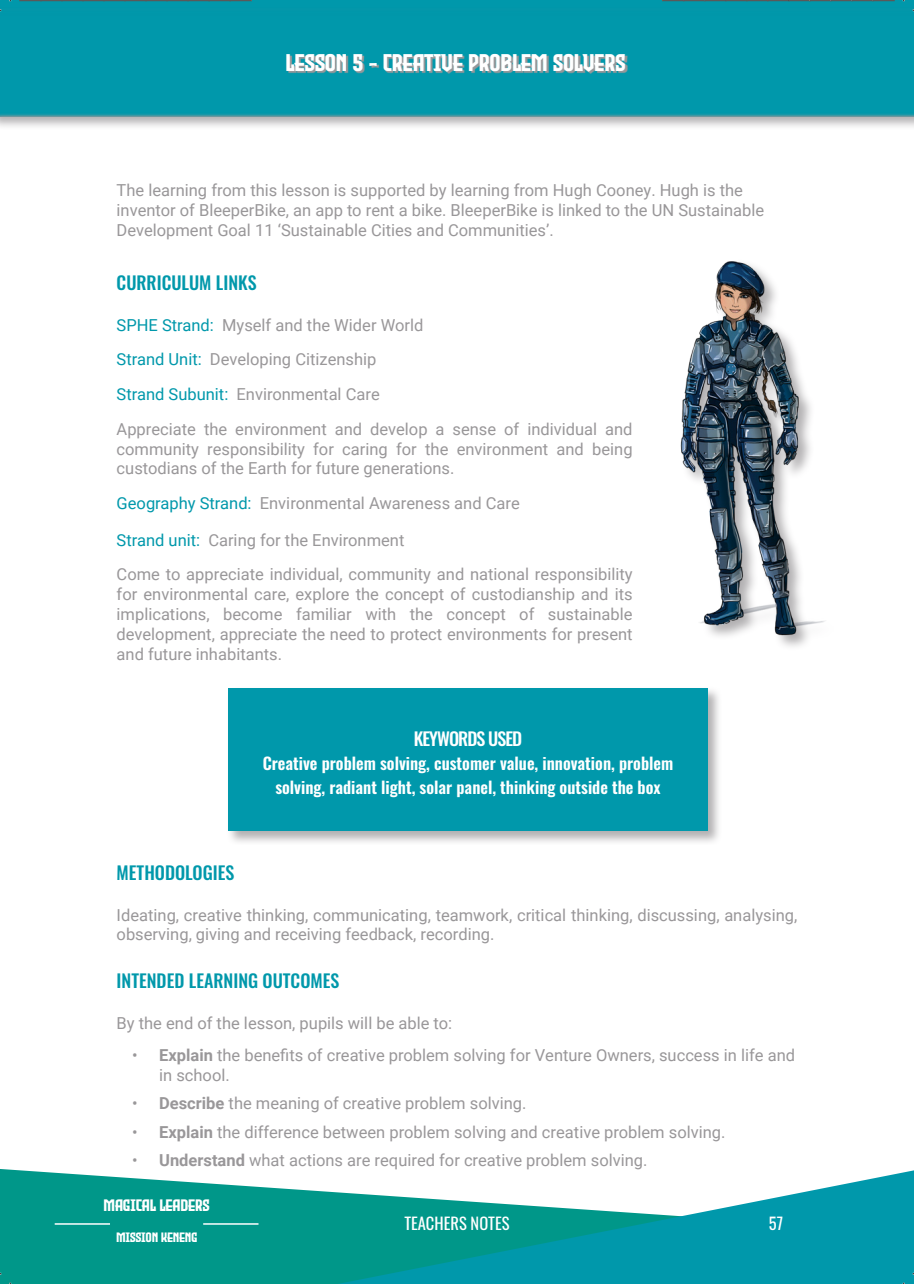
<style>
.page{position:relative;width:914px;height:1284px;background:#fff}
.page>*{position:absolute;margin:0;border:0;box-sizing:border-box;transform-origin:0 0}
.t1{font:24px "Evil Empire";color:#fff}
.t2{font:500 18px "Oswald";color:#0098ab}
.Text_Box_-Title{font:500 18px "Oswald";letter-spacing:-.05em;color:#fff}
.t3{font:16.5px/19.8px "Roboto";color:#999799}
.Text_Box_-_Text{font:600 16.5px/24px "Oswald";color:#fff;text-align:center}
.t4{font:16.5px "Oswald";color:#fff}
.t5{font:16.5px "Evil Empire";color:#fff}
.t6{font:13.5px "Evil Empire";color:#fff}
.s1{color:#0098ab}
.s2{font-weight:700}
</style>
<div class="page">
<div style="left:226px;top:686px;width:496px;height:159px;background:#999799;opacity:.75"></div>
<div style="left:228px;top:688px;width:479px;height:142px;background:#0098ab"></div>
<img style="left:680px;top:261px;width:145px;height:386px">
<svg style="left:0;top:1169px;width:281px;height:114px;background:#16a093"></svg>
<svg style="left:281px;top:1170px;width:632px;height:113px"></svg>
<hr style="left:55px;top:1223px;width:55px;height:1px;background:#fff">
<hr style="left:203px;top:1223px;width:55px;height:1px;background:#fff">
<div style="left:0;top:0;width:913px;height:117px;background:#0098ab"></div>
<div style="left:0;top:8px;width:913px;height:122px;background:#999799;opacity:.75"></div>
<svg style="left:0;top:9px;width:913px;height:107px"></svg>
<svg style="left:288px;top:55px;width:339px;height:19px"></svg>
<svg style="left:19px;top:0;width:233px;height:1px"></svg>
<svg style="left:662px;top:0;width:232px;height:1px"></svg>
<h1 class="t1" style="left:286px;top:50px;width:341px">LESSON 5 - CREATIVE PROBLEM SOLVERS</h1>
<p class="t3" style="left:117px;top:180px;width:649px">The learning from this lesson is supported by learning from Hugh Cooney. Hugh is the inventor of BleeperBike, an app to rent a bike. BleeperBike is linked to the UN Sustainable<br>Development Goal 11 ‘Sustainable Cities and Communities’.</p>
<p class="t2" style="left:117px;top:273px;width:141px">CURRICULUM LINKS</p>
<p class="t3" style="left:117px;top:314px;width:308px"><span class="s1">SPHE Strand:</span> Myself and the Wider World</p>
<p class="t3" style="left:117px;top:349px;width:261px"><span class="s1">Strand Unit:</span> Developing Citizenship</p>
<p class="t3" style="left:117px;top:383px;width:265px"><span class="s1">Strand Subunit:</span> Environmental Care</p>
<p class="t3" style="left:117px;top:418px;width:517px;text-align:justify">Appreciate the environment and develop a sense of individual and community responsibility for caring for the environment and being custodians of the Earth for future generations.</p>
<p class="t3" style="left:117px;top:492px;width:404px"><span class="s1">Geography Strand:</span> Environmental Awareness and Care</p>
<p class="t3" style="left:117px;top:529px;width:289px"><span class="s1">Strand unit:</span> Caring for the Environment</p>
<p class="t3" style="left:117px;top:564px;width:517px;text-align:justify">Come to appreciate individual, community and national responsibility for environmental care, explore the concept of custodianship and its implications, become familiar with the concept of sustainable development, appreciate the need to protect environments for present and future inhabitants.</p>
<p class="Text_Box_-Title" style="left:414px;top:729px;width:110px">KEYWORDS USED</p>
<p class="Text_Box_-_Text" style="left:263px;top:752px;width:412px">Creative problem solving, customer value, innovation, problem solving, radiant light, solar panel, thinking outside the box</p>
<p class="t2" style="left:117px;top:862px;width:119px">METHODOLOGIES</p>
<p class="t3" style="left:117px;top:904px;width:682px">Ideating, creative thinking, communicating, teamwork, critical thinking, discussing, analysing, observing, giving and receiving feedback, recording.</p>
<p class="t2" style="left:117px;top:970px;width:224px">INTENDED LEARNING OUTCOMES</p>
<p class="t3" style="left:117px;top:1012px;width:337px">By the end of the lesson, pupils will be able to:</p>
<p class="t3" style="left:159px;top:1044px;width:637px;text-indent:-27px">• <span class="s2">Explain</span> the benefits of creative problem solving for Venture Owners, success in life and in school.</p>
<p class="t3" style="left:132px;top:1092px;width:396px">• <span class="s2">Describe</span> the meaning of creative problem solving.</p>
<p class="t3" style="left:132px;top:1121px;width:594px">• <span class="s2">Explain</span> the difference between problem solving and creative problem solving.</p>
<p class="t3" style="left:132px;top:1149px;width:517px">• <span class="s2">Understand</span> what actions are required for creative problem solving.</p>
<p class="t5" style="left:104px;top:1196px;width:107px">MAGICAL LEADERS</p>
<p class="t6" style="left:117px;top:1230px;width:83px">MISSION KENENG</p>
<p class="t4" style="left:404px;top:1208px;width:107px">TEACHERS NOTES</p>
<p class="t4" style="left:768px;top:1208px;width:16px">57</p>
</div>
